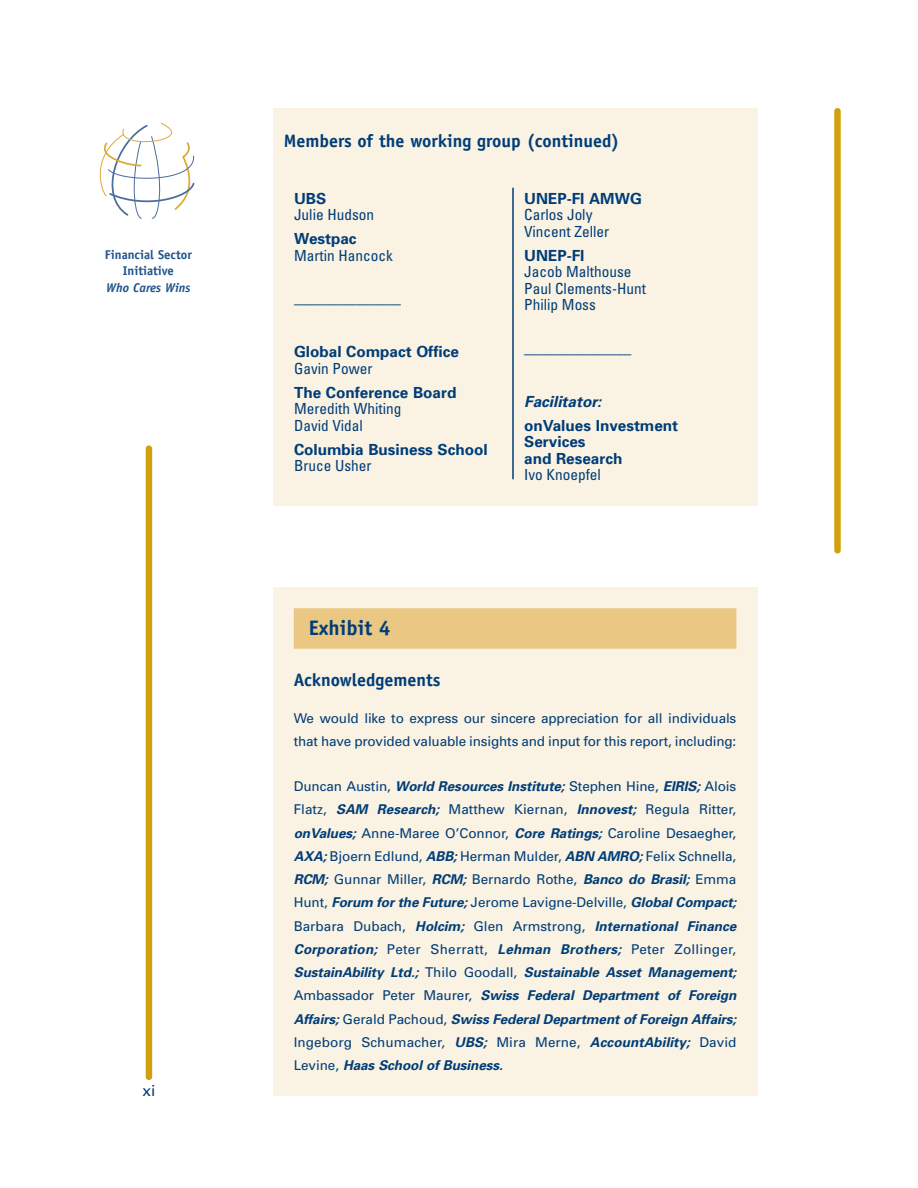
<style>
.page{position:relative;width:918px;height:1188px;background:#fff}
.page>*{position:absolute;margin:0;border:0;box-sizing:border-box;transform-origin:0 0}
.t1{font:700 21px "Officina Sans";color:#003d78}
.t2{font:700 18px "Officina Sans";color:#003d78}
.t3{font:condensed 15.3px/16.5px "Univers";color:#003d78}
.t4{font:700 15.3px/16.5px "Univers";color:#003d78}
.t5{font:italic 700 15.3px "Univers";color:#003d78}
.t6{font:15.3px "Univers";color:#003d78}
.t7{font:italic 700 13.5px/23.2px "Univers";letter-spacing:-.005em;color:#003d78;text-align:justify}
.t8{font:13.5px/23.2px "Univers";letter-spacing:-.01em;color:#003d78}
.t9{font:700 12.75px/16.5px "Officina Sans";color:#21548c;text-align:center}
.t10{font:italic 700 12.75px "Officina Sans";color:#21548c}
.s1{font-weight:400;font-style:normal}
</style>
<div class="page">
<div style="left:834px;top:108px;width:7px;height:446px;background:#d49f0c;border-radius:3px"></div>
<div style="left:146px;top:446px;width:6px;height:634px;background:#d49f0c;border-radius:3px"></div>
<svg style="left:99px;top:123px;width:96px;height:96px"></svg>
<div style="left:273px;top:108px;width:484px;height:397px;background:#faf2e2"></div>
<div style="left:273px;top:587px;width:484px;height:508px;background:#faf2e2"></div>
<div style="left:294px;top:608px;width:442px;height:41px;background:#eac884"></div>
<hr style="left:512px;top:188px;width:2px;height:291px;background:#003d78">
<p class="t9" style="left:105px;top:247px;width:88px">Financial Sector<br>Initiative</p>
<p class="t10" style="left:106px;top:282px;width:86px">Who Cares Wins</p>
<p class="t6" style="left:143px;top:1085px;width:14px">xi</p>
<h2 class="t2" style="left:284px;top:134px;width:337px">Members of the working group (continued)</h2>
<p class="t4" style="left:294px;top:192px;width:34px">UBS</p>
<p class="t3" style="left:294px;top:208px;width:82px">Julie Hudson</p>
<p class="t4" style="left:294px;top:232px;width:64px">Westpac</p>
<p class="t3" style="left:294px;top:249px;width:100px">Martin Hancock</p>
<p class="t3" style="left:294px;top:297px;width:109px">———————</p>
<p class="t4" style="left:294px;top:345px;width:166px">Global Compact Office</p>
<p class="t3" style="left:294px;top:361px;width:80px">Gavin Power</p>
<p class="t4" style="left:294px;top:385px;width:164px">The Conference Board</p>
<p class="t3" style="left:294px;top:402px;width:109px">Meredith Whiting<br>David Vidal</p>
<p class="t4" style="left:294px;top:443px;width:195px">Columbia Business School</p>
<p class="t3" style="left:294px;top:459px;width:79px">Bruce Usher</p>
<p class="t4" style="left:524px;top:192px;width:119px">UNEP-FI AMWG</p>
<p class="t3" style="left:524px;top:208px;width:87px">Carlos Joly<br>Vincent Zeller</p>
<p class="t4" style="left:524px;top:249px;width:62px">UNEP-FI</p>
<p class="t3" style="left:524px;top:265px;width:123px">Jacob Malthouse<br>Paul Clements-Hunt<br>Philip Moss</p>
<p class="t3" style="left:524px;top:346px;width:109px">———————</p>
<p class="t5" style="left:524px;top:396px;width:79px">Facilitator:</p>
<p class="t4" style="left:524px;top:418px;width:155px">onValues Investment<br>Services<br>and Research</p>
<p class="t3" style="left:524px;top:468px;width:78px">Ivo Knoepfel</p>
<h1 class="t1" style="left:309px;top:620px;width:83px">Exhibit 4</h1>
<h2 class="t2" style="left:294px;top:673px;width:148px">Acknowledgements</h2>
<p class="t8" style="left:294px;top:708px;width:444px">We would like to express our sincere appreciation for all individuals that have provided valuable insights and input for this report, including:</p>
<p class="t7" style="left:294px;top:776px;width:444px"><span class="s1">Duncan Austin,</span> World Resources Institute; <span class="s1">Stephen Hine,</span> EIRIS; <span class="s1">Alois Flatz,</span> SAM Research; <span class="s1">Matthew Kiernan,</span> Innovest; <span class="s1">Regula Ritter, </span>onValues; <span class="s1">Anne-Maree O’Connor,</span> Core Ratings; <span class="s1">Caroline Desaegher, </span>AXA; <span class="s1">Bjoern Edlund,</span> ABB; <span class="s1">Herman Mulder,</span> ABN AMRO; <span class="s1">Felix Schnella, </span>RCM; <span class="s1">Gunnar Miller,</span> RCM; <span class="s1">Bernardo Rothe,</span> Banco do Brasil; <span class="s1">Emma Hunt,</span> Forum for the Future; <span class="s1">Jerome Lavigne-Delville,</span> Global Compact; <span class="s1">Barbara Dubach,</span> Holcim; <span class="s1">Glen Armstrong,</span> International Finance Corporation; <span class="s1">Peter Sherratt,</span> Lehman Brothers; <span class="s1">Peter Zollinger, </span>SustainAbility Ltd.; <span class="s1">Thilo Goodall,</span> Sustainable Asset Management; <span class="s1">Ambassador Peter Maurer,</span> Swiss Federal Department of Foreign Affairs; <span class="s1">Gerald Pachoud,</span> Swiss Federal Department of Foreign Affairs; <span class="s1">Ingeborg Schumacher,</span> UBS; <span class="s1">Mira Merne,</span> AccountAbility; <span class="s1">David Levine,</span> Haas School of Business.</p>
</div>
